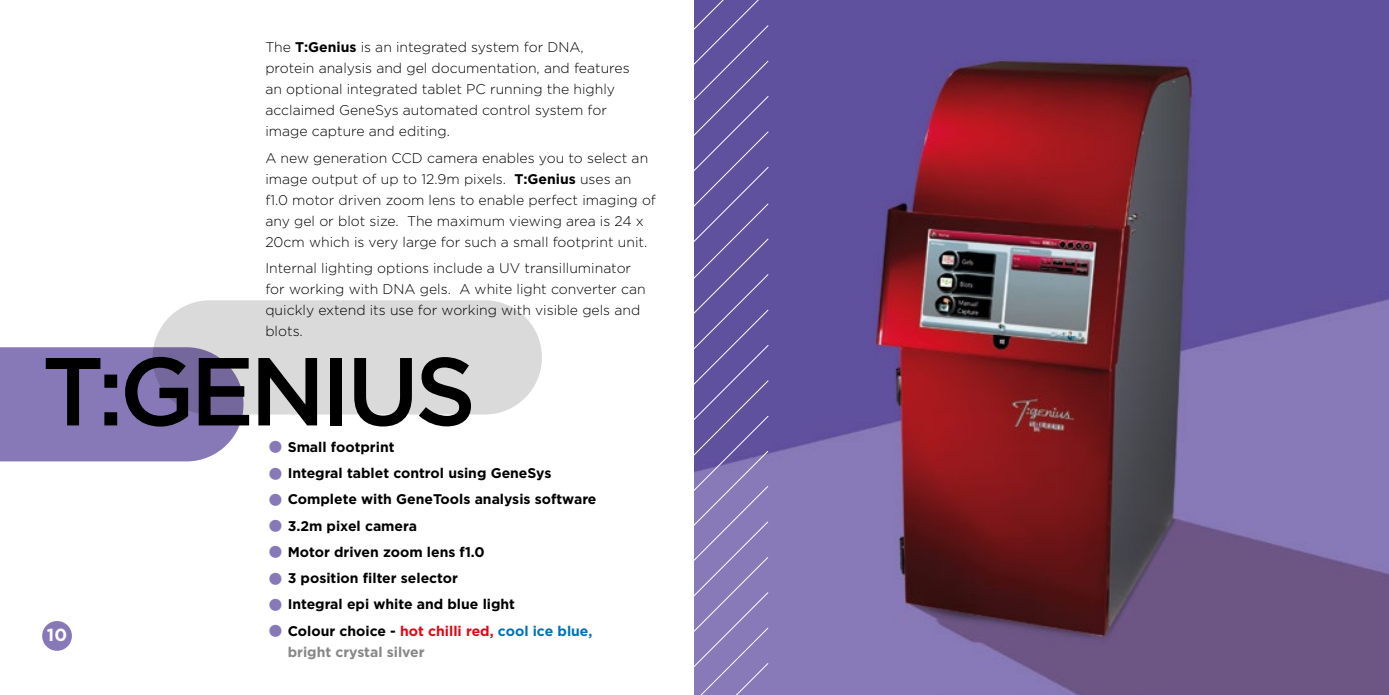
<style>
.page{position:relative;width:1389px;height:695px;background:#fff}
.page>*{position:absolute;margin:0;border:0;box-sizing:border-box;transform-origin:0 0}
.t1{font:500 96.25px "Gotham";letter-spacing:-.05em;color:#000}
.t2{font:700 17.5px "Gotham";color:#fff}
.t3{font:300 14px/21px "Gotham";color:#000}
.t4{font:700 14px "Gotham";color:#000}
.t5{font:700 14px/21px "Gotham";color:#878787}
.s1{font-weight:700}
.s2{font-size:40.25px;color:#8779b7}
.s3{color:#000}
.s4{color:#e30613}
.s5{color:#0072b6}
</style>
<div class="page">
<div style="left:153px;top:300px;width:389px;height:114px;background:#dadada;border-radius:57px"></div>
<svg style="left:0;top:347px;width:244px;height:114px"></svg>
<img style="left:770px;top:0;width:619px;height:694px">
<svg style="left:694px;top:0;width:76px;height:694px"></svg>
<div style="left:42px;top:621px;width:30px;height:29px;background:#8779b7;border-radius:50%"></div>
<p class="t3" style="left:265px;top:37px;width:366px">The <span class="s1">T:Genius</span> is an integrated system for DNA, protein analysis and gel documentation, and features an optional integrated tablet PC running the highly acclaimed GeneSys automated control system for image capture and editing.</p>
<p class="t3" style="left:265px;top:147px;width:392px">A new generation CCD camera enables you to select an image output of up to 12.9m pixels. <span class="s1">T:Genius</span> uses an f1.0 motor driven zoom lens to enable perfect imaging of any gel or blot size. The maximum viewing area is 24 x 20cm which is very large for such a small footprint unit.</p>
<p class="t3" style="left:265px;top:257px;width:382px">Internal lighting options include a UV transilluminator for working with DNA gels. A white light converter can quickly extend its use for working with visible gels and blots.</p>
<h1 class="t1" style="left:42px;top:336px;width:436px">T:GENIUS</h1>
<p class="t2" style="left:47px;top:625px;width:22px">10</p>
<p class="t4" style="left:265px;top:438px;width:131px"><span class="s2">•</span> Small footprint</p>
<p class="t4" style="left:265px;top:465px;width:288px"><span class="s2">•</span> Integral tablet control using GeneSys</p>
<p class="t4" style="left:265px;top:491px;width:333px"><span class="s2">•</span> Complete with GeneTools analysis software</p>
<p class="t4" style="left:265px;top:517px;width:153px"><span class="s2">•</span> 3.2m pixel camera</p>
<p class="t4" style="left:265px;top:543px;width:221px"><span class="s2">•</span> Motor driven zoom lens f1.0</p>
<p class="t4" style="left:265px;top:570px;width:194px"><span class="s2">•</span> 3 position filter selector</p>
<p class="t4" style="left:265px;top:596px;width:251px"><span class="s2">•</span> Integral epi white and blue light</p>
<p class="t5" style="left:288px;top:619px;width:306px;text-indent:-22px"><span class="s2">•</span> <span class="s3">Colour choice -</span> <span class="s4">hot chilli red,</span> <span class="s5">cool ice blue, </span>bright crystal silver</p>
</div>
